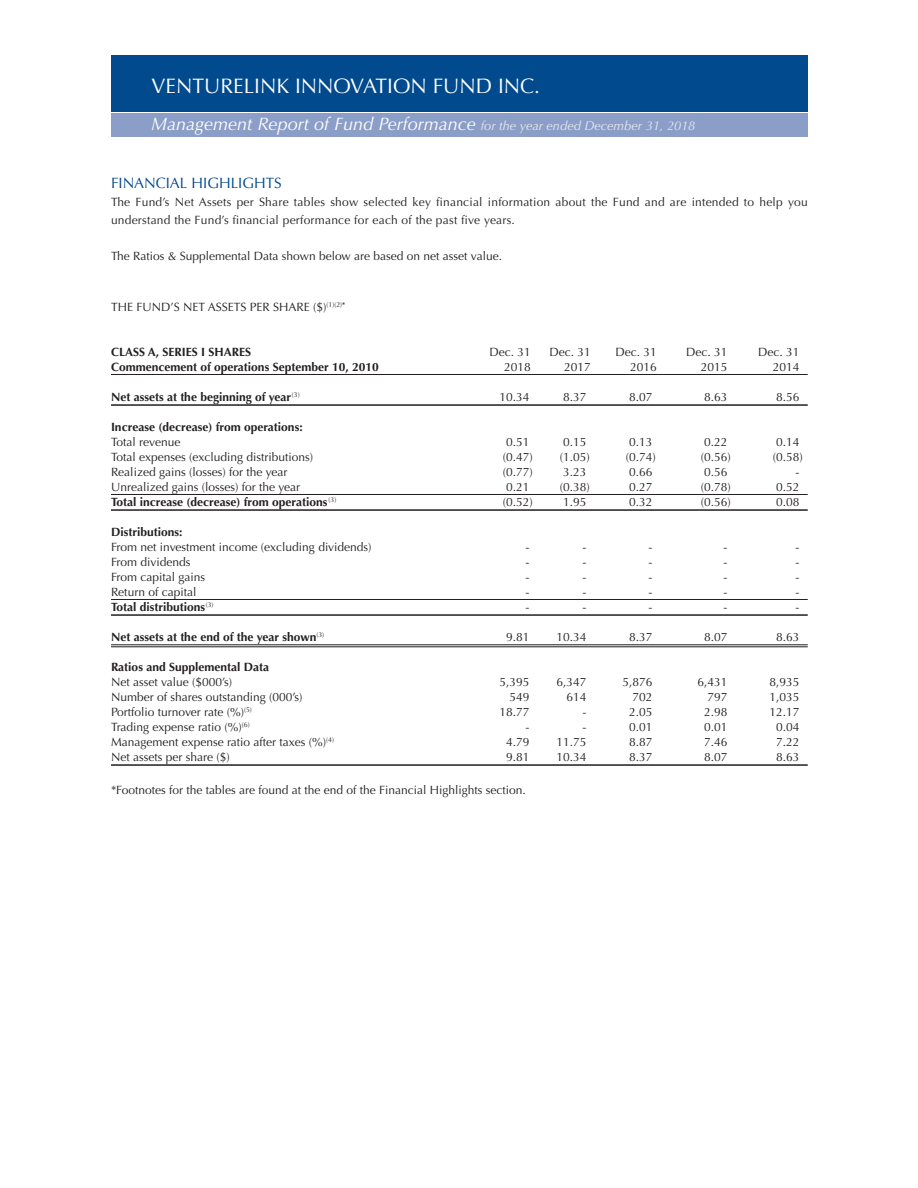
<style>
.page{position:relative;width:918px;height:1188px;background:#fff}
.page>*{position:absolute;margin:0;border:0;box-sizing:border-box;transform-origin:0 0}
.t1{font:21px "Optima";color:#fff}
.t2{font:italic 18px "Optima";color:#fff}
.t3{font:15px "Optima";color:#004a8d}
.t4{font:12px/15px "Optima";color:#231f20}
.t5{font:700 12px/15px "Optima";color:#231f20}
.t6{font:12px/18px "Optima";letter-spacing:.02em;color:#231f20}
.t7{font:7.05px "Optima";color:#231f20}
.s1{font-size:12.75px;color:#e7eaf3}
.s2{font-weight:700}
</style>
<div class="page">
<div style="left:111px;top:55px;width:697px;height:57px;background:#004a8d"></div>
<div style="left:111px;top:113px;width:697px;height:24px;background:#8b9ec7"></div>
<hr style="left:111px;top:374px;width:697px;height:1px;background:#231f20">
<hr style="left:111px;top:404px;width:697px;height:2px;background:#231f20">
<hr style="left:111px;top:494px;width:697px;height:1px;background:#231f20">
<hr style="left:111px;top:509px;width:697px;height:2px;background:#231f20">
<hr style="left:111px;top:599px;width:697px;height:1px;background:#231f20">
<hr style="left:111px;top:614px;width:697px;height:2px;background:#231f20">
<hr style="left:111px;top:644px;width:697px;height:1px;background:#231f20">
<hr style="left:111px;top:646px;width:697px;height:1px;background:#231f20">
<hr style="left:111px;top:764px;width:697px;height:2px;background:#231f20">
<h1 class="t1" style="left:152px;top:74px;width:390px">VENTURELINK INNOVATION FUND INC.</h1>
<h2 class="t2" style="left:151px;top:114px;width:546px">Management Report of Fund Performance <span class="s1">for the year ended December 31, 2018</span></h2>
<p class="t3" style="left:111px;top:174px;width:172px">FINANCIAL HIGHLIGHTS</p>
<p class="t6" style="left:111px;top:193px;width:698px">The Fund’s Net Assets per Share tables show selected key financial information about the Fund and are intended to help you understand the Fund’s financial performance for each of the past five years.</p>
<p class="t4" style="left:111px;top:249px;width:393px">The Ratios &amp; Supplemental Data shown below are based on net asset value.</p>
<p class="t4" style="left:111px;top:300px;width:236px">THE FUND’S NET ASSETS PER SHARE ($)<sup>(1)(2)</sup><sup>*</sup></p>
<p class="t5" style="left:111px;top:345px;width:269px">CLASS A, SERIES I SHARES<br>Commencement of operations September 10, 2010</p>
<p class="t5" style="left:111px;top:390px;width:190px">Net assets at the beginning of year<sup>(3)</sup></p>
<p class="t5" style="left:111px;top:420px;width:193px">Increase (decrease) from operations:</p>
<p class="t4" style="left:111px;top:435px;width:204px">Total revenue<br>Total expenses (excluding distributions)<br>Realized gains (losses) for the year Unrealized gains (losses) for the year</p>
<p class="t5" style="left:111px;top:495px;width:218px">Total increase (decrease) from operations</p>
<p class="t7" style="left:329px;top:496px;width:9px">(3)</p>
<p class="t5" style="left:111px;top:525px;width:73px">Distributions:</p>
<p class="t4" style="left:111px;top:540px;width:262px">From net investment income (excluding dividends)<br>From dividends<br>From capital gains<br>Return of capital<br><span class="s2">Total distributions</span><sup>(3)</sup></p>
<p class="t5" style="left:111px;top:630px;width:215px">Net assets at the end of the year shown<sup>(3)</sup></p>
<p class="t5" style="left:111px;top:660px;width:160px">Ratios and Supplemental Data</p>
<p class="t4" style="left:111px;top:675px;width:225px">Net asset value ($000’s)<br>Number of shares outstanding (000’s)<br>Portfolio turnover rate (%)<sup>(5)<br></sup>Trading expense ratio (%)<sup>(6)<br></sup>Management expense ratio after taxes (%)<sup>(4)<br></sup>Net assets per share ($)</p>
<p class="t4" style="left:111px;top:783px;width:416px">*Footnotes for the tables are found at the end of the Financial Highlights section.</p>
<p class="t4" style="left:490px;top:344px;width:43px">Dec. 31</p>
<p class="t4" style="left:550px;top:344px;width:43px">Dec. 31</p>
<p class="t4" style="left:616px;top:344px;width:43px">Dec. 31</p>
<p class="t4" style="left:686px;top:344px;width:43px">Dec. 31</p>
<p class="t4" style="left:758px;top:344px;width:43px">Dec. 31</p>
<p class="t4" style="left:504px;top:359px;width:28px">2018</p>
<p class="t4" style="left:564px;top:359px;width:28px">2017</p>
<p class="t4" style="left:630px;top:359px;width:28px">2016</p>
<p class="t4" style="left:701px;top:359px;width:28px">2015</p>
<p class="t4" style="left:773px;top:359px;width:28px">2014</p>
<p class="t4" style="left:499px;top:389px;width:32px">10.34</p>
<p class="t4" style="left:563px;top:389px;width:25px">8.37</p>
<p class="t4" style="left:629px;top:389px;width:25px">8.07</p>
<p class="t4" style="left:704px;top:389px;width:25px">8.63</p>
<p class="t4" style="left:776px;top:389px;width:25px">8.56</p>
<p class="t4" style="left:506px;top:434px;width:25px">0.51</p>
<p class="t4" style="left:563px;top:434px;width:25px">0.15</p>
<p class="t4" style="left:629px;top:434px;width:25px">0.13</p>
<p class="t4" style="left:704px;top:434px;width:25px">0.22</p>
<p class="t4" style="left:776px;top:434px;width:25px">0.14</p>
<p class="t4" style="left:503px;top:449px;width:32px">(0.47)</p>
<p class="t4" style="left:560px;top:449px;width:32px">(1.05)</p>
<p class="t4" style="left:626px;top:449px;width:32px">(0.74)</p>
<p class="t4" style="left:701px;top:449px;width:32px">(0.56)</p>
<p class="t4" style="left:773px;top:449px;width:32px">(0.58)</p>
<p class="t4" style="left:503px;top:464px;width:32px">(0.77)</p>
<p class="t4" style="left:563px;top:464px;width:25px">3.23</p>
<p class="t4" style="left:629px;top:464px;width:25px">0.66</p>
<p class="t4" style="left:704px;top:464px;width:25px">0.56</p>
<p class="t4" style="left:796px;top:464px;width:5px">-</p>
<p class="t4" style="left:506px;top:479px;width:25px">0.21</p>
<p class="t4" style="left:560px;top:479px;width:32px">(0.38)</p>
<p class="t4" style="left:629px;top:479px;width:25px">0.27</p>
<p class="t4" style="left:701px;top:479px;width:32px">(0.78)</p>
<p class="t4" style="left:776px;top:479px;width:25px">0.52</p>
<p class="t4" style="left:503px;top:494px;width:32px">(0.52)</p>
<p class="t4" style="left:563px;top:494px;width:25px">1.95</p>
<p class="t4" style="left:629px;top:494px;width:25px">0.32</p>
<p class="t4" style="left:701px;top:494px;width:32px">(0.56)</p>
<p class="t4" style="left:776px;top:494px;width:25px">0.08</p>
<p class="t4" style="left:526px;top:539px;width:5px">-</p>
<p class="t4" style="left:583px;top:539px;width:5px">-</p>
<p class="t4" style="left:649px;top:539px;width:5px">-</p>
<p class="t4" style="left:724px;top:539px;width:5px">-</p>
<p class="t4" style="left:796px;top:539px;width:5px">-</p>
<p class="t4" style="left:526px;top:554px;width:5px">-</p>
<p class="t4" style="left:583px;top:554px;width:5px">-</p>
<p class="t4" style="left:649px;top:554px;width:5px">-</p>
<p class="t4" style="left:724px;top:554px;width:5px">-</p>
<p class="t4" style="left:796px;top:554px;width:5px">-</p>
<p class="t4" style="left:526px;top:569px;width:5px">-</p>
<p class="t4" style="left:583px;top:569px;width:5px">-</p>
<p class="t4" style="left:649px;top:569px;width:5px">-</p>
<p class="t4" style="left:724px;top:569px;width:5px">-</p>
<p class="t4" style="left:796px;top:569px;width:5px">-</p>
<p class="t4" style="left:526px;top:584px;width:5px">-</p>
<p class="t4" style="left:583px;top:584px;width:5px">-</p>
<p class="t4" style="left:649px;top:584px;width:5px">-</p>
<p class="t4" style="left:724px;top:584px;width:5px">-</p>
<p class="t4" style="left:796px;top:584px;width:5px">-</p>
<p class="t4" style="left:526px;top:599px;width:5px">-</p>
<p class="t4" style="left:583px;top:599px;width:5px">-</p>
<p class="t4" style="left:649px;top:599px;width:5px">-</p>
<p class="t4" style="left:724px;top:599px;width:5px">-</p>
<p class="t4" style="left:796px;top:599px;width:5px">-</p>
<p class="t4" style="left:506px;top:629px;width:25px">9.81</p>
<p class="t4" style="left:556px;top:629px;width:32px">10.34</p>
<p class="t4" style="left:629px;top:629px;width:25px">8.37</p>
<p class="t4" style="left:704px;top:629px;width:25px">8.07</p>
<p class="t4" style="left:776px;top:629px;width:25px">8.63</p>
<p class="t4" style="left:499px;top:674px;width:32px">5,395</p>
<p class="t4" style="left:556px;top:674px;width:32px">6,347</p>
<p class="t4" style="left:622px;top:674px;width:32px">5,876</p>
<p class="t4" style="left:697px;top:674px;width:32px">6,431</p>
<p class="t4" style="left:769px;top:674px;width:32px">8,935</p>
<p class="t4" style="left:509px;top:689px;width:22px">549</p>
<p class="t4" style="left:566px;top:689px;width:22px">614</p>
<p class="t4" style="left:632px;top:689px;width:22px">702</p>
<p class="t4" style="left:707px;top:689px;width:22px">797</p>
<p class="t4" style="left:769px;top:689px;width:32px">1,035</p>
<p class="t4" style="left:499px;top:704px;width:32px">18.77</p>
<p class="t4" style="left:583px;top:704px;width:5px">-</p>
<p class="t4" style="left:629px;top:704px;width:25px">2.05</p>
<p class="t4" style="left:704px;top:704px;width:25px">2.98</p>
<p class="t4" style="left:769px;top:704px;width:32px">12.17</p>
<p class="t4" style="left:526px;top:719px;width:5px">-</p>
<p class="t4" style="left:583px;top:719px;width:5px">-</p>
<p class="t4" style="left:629px;top:719px;width:25px">0.01</p>
<p class="t4" style="left:704px;top:719px;width:25px">0.01</p>
<p class="t4" style="left:776px;top:719px;width:25px">0.04</p>
<p class="t4" style="left:506px;top:734px;width:25px">4.79</p>
<p class="t4" style="left:556px;top:734px;width:32px">11.75</p>
<p class="t4" style="left:629px;top:734px;width:25px">8.87</p>
<p class="t4" style="left:704px;top:734px;width:25px">7.46</p>
<p class="t4" style="left:776px;top:734px;width:25px">7.22</p>
<p class="t4" style="left:506px;top:749px;width:25px">9.81</p>
<p class="t4" style="left:556px;top:749px;width:32px">10.34</p>
<p class="t4" style="left:629px;top:749px;width:25px">8.37</p>
<p class="t4" style="left:704px;top:749px;width:25px">8.07</p>
<p class="t4" style="left:776px;top:749px;width:25px">8.63</p>
</div>
